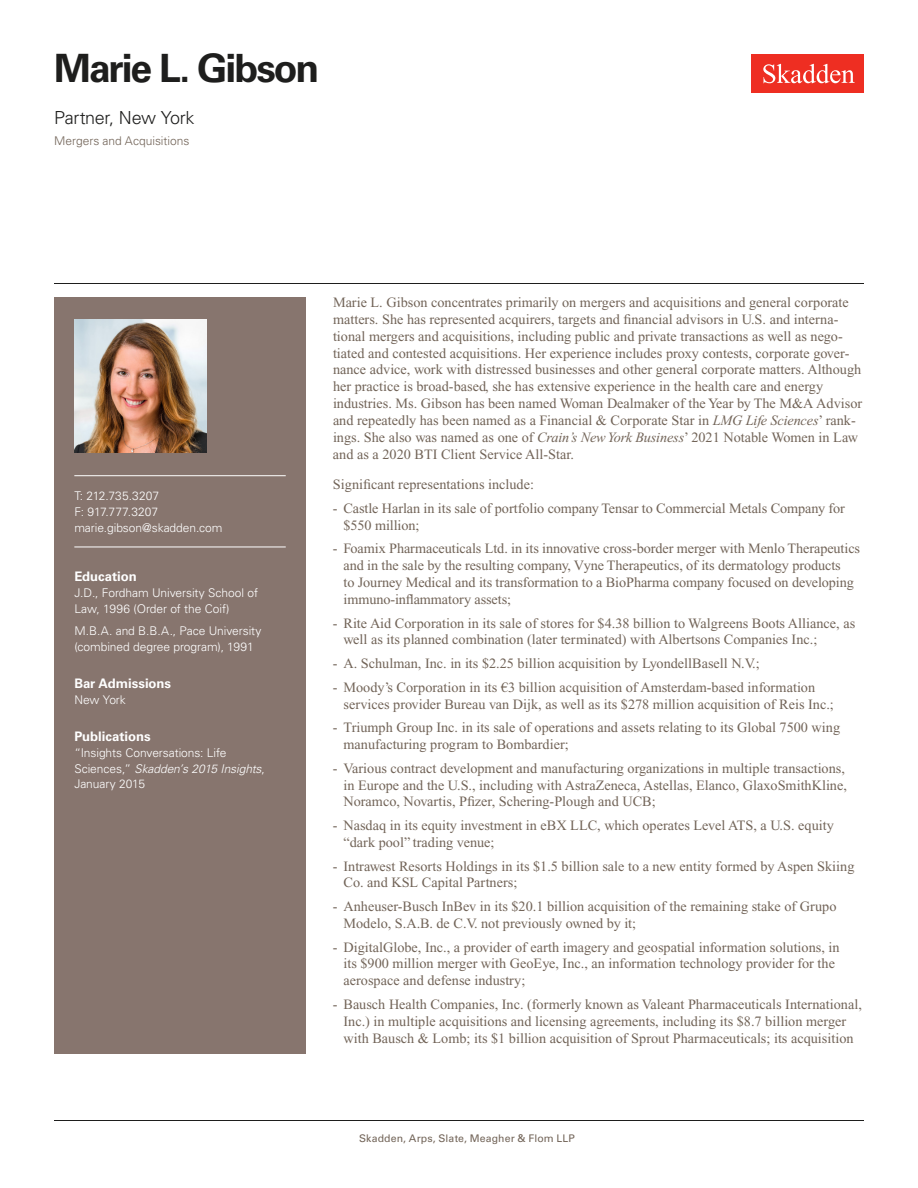
<style>
.page{position:relative;width:918px;height:1188px;background:#fff}
.page>*{position:absolute;margin:0;border:0;box-sizing:border-box;transform-origin:0 0}
.Name{font:700 39px "Univers LT Std";letter-spacing:-.05em;color:#1e1e1d}
.Title_and_Office{font:300 18px "Univers LT Std";letter-spacing:-.02em;color:#1e1e1d}
.Main_Body{font:14.25px/16.8px "Times New Roman PS Std";color:#726458}
.Bar_Admission_Educat{font:700 13.2px "Univers LT Std";letter-spacing:-.005em;color:#fff}
.Sidebar_text{font:300 12px/15.8px "Univers LT Std";letter-spacing:-.005em;color:#fff}
.Email{font:300 12px "Univers LT Std";letter-spacing:-.005em;color:#fff}
.Practice{font:300 12px "Univers LT Std";color:#726458}
.Phone_Number{font:300 12px "Univers LT Std";color:#fff}
.Fax_Number{font:300 12px "Univers LT Std";color:#fff}
.Folio{font:10.5px "Univers LT Std";letter-spacing:.01em;color:#726458}
.s1{font-style:italic}
.s2{font-weight:700;color:#fff}
</style>
<div class="page">
<div style="left:752px;top:54px;width:112px;height:39px;background:#ee2e22"></div>
<svg style="left:763px;top:64px;width:92px;height:19px"></svg>
<div style="left:54px;top:297px;width:252px;height:756px;background:#87756e"></div>
<hr style="left:74px;top:475px;width:212px;height:1px;background:#fff">
<hr style="left:74px;top:547px;width:212px;height:1px;background:#fff">
<img style="left:74px;top:320px;width:132px;height:132px">
<hr style="left:54px;top:1120px;width:810px;height:1px;background:#1e1e1d">
<hr style="left:54px;top:283px;width:810px;height:1px;background:#1e1e1d">
<h1 class="Name" style="left:54px;top:46px;width:267px">Marie L. Gibson</h1>
<h2 class="Title_and_Office" style="left:54px;top:107px;width:142px">Partner, New York</h2>
<h3 class="Practice" style="left:54px;top:134px;width:137px">Mergers and Acquisitions</h3>
<p class="Phone_Number" style="left:74px;top:489px;width:86px">T: 212.735.3207</p>
<p class="Fax_Number" style="left:74px;top:504px;width:85px">F: 917.777.3207</p>
<p class="Email" style="left:74px;top:520px;width:150px">marie.gibson@skadden.com</p>
<p class="Bar_Admission_Educat" style="left:74px;top:569px;width:64px">Education</p>
<p class="Sidebar_text" style="left:74px;top:585px;width:185px">J.D., Fordham University School of<br>Law, 1996 (Order of the Coif)</p>
<p class="Sidebar_text" style="left:74px;top:623px;width:189px">M.B.A. and B.B.A., Pace University (combined degree program), 1991</p>
<p class="Bar_Admission_Educat" style="left:74px;top:676px;width:98px">Bar Admissions</p>
<p class="Sidebar_text" style="left:74px;top:692px;width:53px">New York</p>
<p class="Bar_Admission_Educat" style="left:74px;top:729px;width:78px">Publications</p>
<p class="Sidebar_text" style="left:74px;top:745px;width:192px">“Insights Conversations: Life<br>Sciences,” <span class="s1">Skadden’s 2015 Insights</span>,<br>January 2015</p>
<p class="Main_Body" style="left:333px;top:294px;width:531px">Marie L. Gibson concentrates primarily on mergers and acquisitions and general corporate matters. She has represented acquirers, targets and financial advisors in U.S. and interna&shy;tional mergers and acquisitions, including public and private transactions as well as nego&shy;tiated and contested acquisitions. Her experience includes proxy contests, corporate gover&shy;nance advice, work with distressed businesses and other general corporate matters. Although her practice is broad-based, she has extensive experience in the health care and energy industries. Ms. Gibson has been named Woman Dealmaker of the Year by The M&amp;A Advisor and repeatedly has been named as a Financial &amp; Corporate Star in <span class="s1">LMG Life Sciences</span>’ rank&shy;ings. She also was named as one of <span class="s1">Crain’s New York Business</span>’ 2021 Notable Women in Law and as a 2020 BTI Client Service All-Star.</p>
<p class="Main_Body" style="left:333px;top:476px;width:203px">Significant representations include:</p>
<p class="Main_Body" style="left:343px;top:500px;width:503px;text-indent:-10px">- Castle Harlan in its sale of portfolio company Tensar to Commercial Metals Company for $550 million;</p>
<p class="Main_Body" style="left:343px;top:540px;width:518px;text-indent:-10px">- Foamix Pharmaceuticals Ltd. in its innovative cross-border merger with Menlo Therapeutics and in the sale by the resulting company, Vyne Therapeutics, of its dermatology products<br>to Journey Medical and its transformation to a BioPharma company focused on developing immuno-inflammatory assets;</p>
<p class="Main_Body" style="left:343px;top:614px;width:513px;text-indent:-10px">- Rite Aid Corporation in its sale of stores for $4.38 billion to Walgreens Boots Alliance, as well as its planned combination (later terminated) with Albertsons Companies Inc.;</p>
<p class="Main_Body" style="left:333px;top:655px;width:428px">- A. Schulman, Inc. in its $2.25 billion acquisition by LyondellBasell N.V.;</p>
<p class="Main_Body" style="left:343px;top:679px;width:492px;text-indent:-10px">- Moody’s Corporation in its €3 billion acquisition of Amsterdam-based information services provider Bureau van Dijk, as well as its $278 million acquisition of Reis Inc.;</p>
<p class="Main_Body" style="left:343px;top:719px;width:498px;text-indent:-10px">- Triumph Group Inc. in its sale of operations and assets relating to its Global 7500 wing manufacturing program to Bombardier;</p>
<p class="Main_Body" style="left:343px;top:760px;width:505px;text-indent:-10px">- Various contract development and manufacturing organizations in multiple transactions, in Europe and the U.S., including with AstraZeneca, Astellas, Elanco, GlaxoSmithKline,<br>Noramco, Novartis, Pfizer, Schering-Plough and UCB;</p>
<p class="Main_Body" style="left:343px;top:817px;width:492px;text-indent:-10px">- Nasdaq in its equity investment in eBX LLC, which operates Level ATS, a U.S. equity “dark pool” trading venue;</p>
<p class="Main_Body" style="left:343px;top:857px;width:512px;text-indent:-10px">- Intrawest Resorts Holdings in its $1.5 billion sale to a new entity formed by Aspen Skiing<br>Co. and KSL Capital Partners;</p>
<p class="Main_Body" style="left:343px;top:898px;width:495px;text-indent:-10px">- Anheuser-Busch InBev in its $20.1 billion acquisition of the remaining stake of Grupo<br>Modelo, S.A.B. de C.V. not previously owned by it;</p>
<p class="Main_Body" style="left:343px;top:938px;width:498px;text-indent:-10px">- DigitalGlobe, Inc., a provider of earth imagery and geospatial information solutions, in its $900 million merger with GeoEye, Inc., an information technology provider for the aerospace and defense industry;</p>
<p class="Main_Body" style="left:333px;top:996px;width:530px;text-align:center">- Bausch Health Companies, Inc. (formerly known as Valeant Pharmaceuticals International,<br>Inc.) in multiple acquisitions and licensing agreements, including its $8.7 billion merger with Bausch &amp; Lomb; its $1 billion acquisition of Sprout Pharmaceuticals; its acquisition</p>
<p class="Folio" style="left:343px;top:1132px;width:233px"><span class="s2">1</span> Skadden, Arps, Slate, Meagher &amp; Flom LLP</p>
</div>
